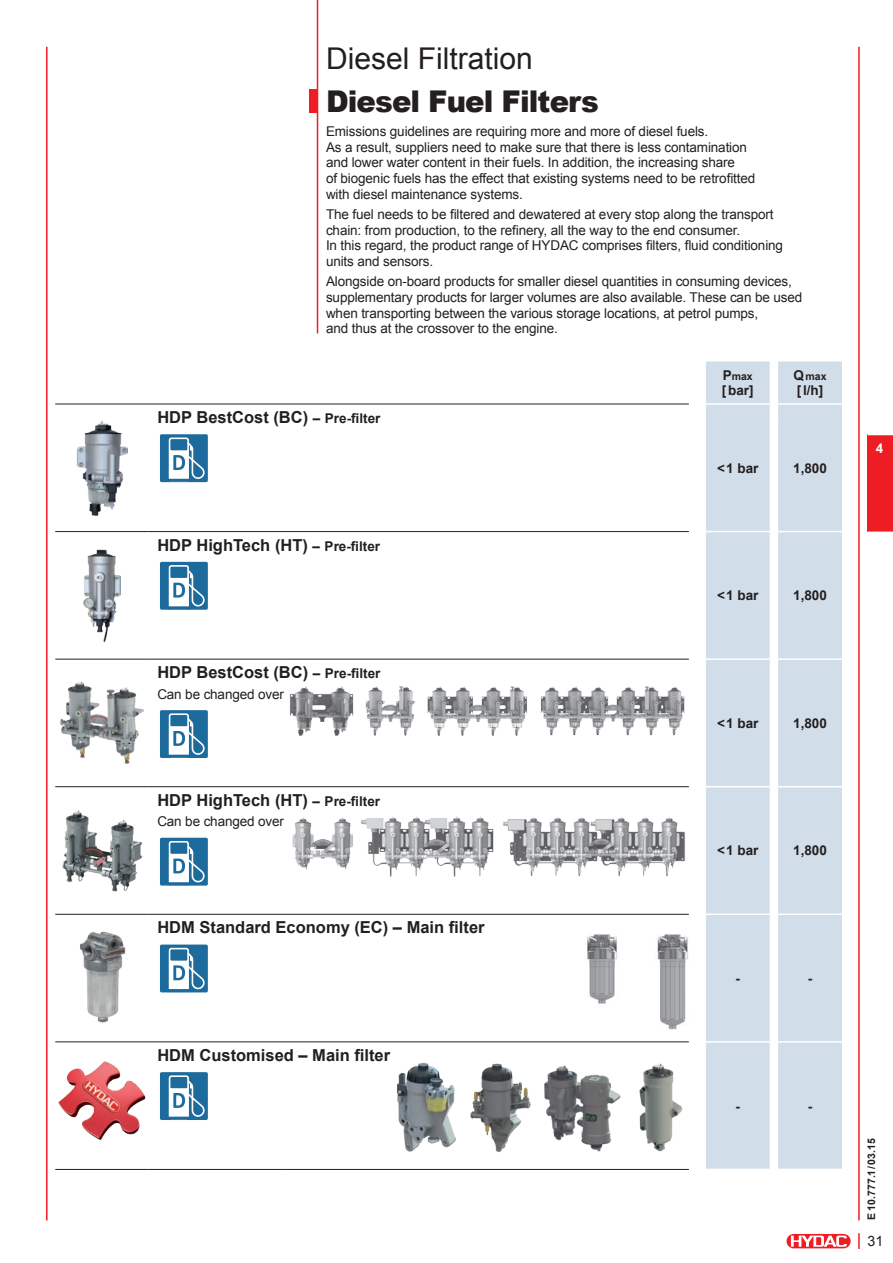
<style>
.page{position:relative;width:893px;height:1263px;background:#fff}
.page>*{position:absolute;margin:0;border:0;box-sizing:border-box;transform-origin:0 0}
.t1{font:900 30px "Arial";letter-spacing:-.03em;color:#231f20}
.t2{font:30px "Arial";color:#231f20}
.t3{font:700 16.5px "Arial";color:#231f20}
.t4{font:14.25px "Arial";color:#231f20}
.t5{font:13.5px/15.8px "Arial";letter-spacing:-.01em;color:#231f20}
.t6{font:700 13.5px "Arial";color:#231f20}
.t7{font:700 13.5px "Arial";color:#fff}
.t8{font:700 10.5px "Arial";color:#231f20}
.s1{font-size:13.5px}
</style>
<div class="page">
<div style="left:786px;top:1233px;width:65px;height:16px;border:1px solid #fff;border-radius:7px"></div>
<svg style="left:786px;top:1234px;width:65px;height:14px"></svg>
<svg style="left:791px;top:1235px;width:56px;height:12px"></svg>
<hr style="left:46px;top:47px;width:2px;height:1173px;background:#ee1d23">
<hr style="left:858px;top:47px;width:2px;height:1173px;background:#ee1d23">
<svg style="left:858px;top:1233px;width:2px;height:16px"></svg>
<div style="left:867px;top:434px;width:26px;height:98px;background:#ee1d23"></div>
<svg style="left:867px;top:434px;width:26px;height:1px"></svg>
<hr style="left:867px;top:531px;width:26px;height:2px;background:#fff">
<hr style="left:317px;top:0;width:1px;height:333px;background:#ee1d23">
<div style="left:309px;top:89px;width:8px;height:24px;background:#ee1d23"></div>
<svg style="left:706px;top:361px;width:136px;height:808px;background:#d3dfe9"></svg>
<hr style="left:55px;top:404px;width:94px;height:1px;background:#231f20">
<hr style="left:149px;top:404px;width:136px;height:1px;background:#231f20">
<hr style="left:285px;top:404px;width:404px;height:1px;background:#231f20">
<hr style="left:55px;top:531px;width:94px;height:1px;background:#231f20">
<hr style="left:149px;top:531px;width:136px;height:1px;background:#231f20">
<hr style="left:285px;top:531px;width:404px;height:1px;background:#231f20">
<hr style="left:55px;top:659px;width:94px;height:1px;background:#231f20">
<hr style="left:149px;top:659px;width:136px;height:1px;background:#231f20">
<hr style="left:285px;top:659px;width:404px;height:1px;background:#231f20">
<hr style="left:55px;top:786px;width:94px;height:1px;background:#231f20">
<hr style="left:149px;top:786px;width:136px;height:1px;background:#231f20">
<hr style="left:285px;top:786px;width:404px;height:1px;background:#231f20">
<hr style="left:55px;top:914px;width:94px;height:1px;background:#231f20">
<hr style="left:149px;top:914px;width:136px;height:1px;background:#231f20">
<hr style="left:285px;top:914px;width:404px;height:1px;background:#231f20">
<hr style="left:55px;top:1041px;width:94px;height:1px;background:#231f20">
<hr style="left:149px;top:1041px;width:136px;height:1px;background:#231f20">
<hr style="left:285px;top:1041px;width:404px;height:1px;background:#231f20">
<hr style="left:55px;top:1169px;width:94px;height:1px;background:#231f20">
<hr style="left:149px;top:1169px;width:136px;height:1px;background:#231f20">
<hr style="left:285px;top:1169px;width:404px;height:1px;background:#231f20">
<svg style="left:770px;top:422px;width:8px;height:2px"></svg>
<hr style="left:706px;top:531px;width:64px;height:1px;background:#fff">
<hr style="left:778px;top:531px;width:64px;height:1px;background:#fff">
<hr style="left:706px;top:403px;width:64px;height:2px;background:#fff">
<svg style="left:770px;top:403px;width:8px;height:2px"></svg>
<hr style="left:778px;top:403px;width:64px;height:2px;background:#fff">
<hr style="left:706px;top:658px;width:64px;height:2px;background:#fff">
<hr style="left:778px;top:658px;width:64px;height:2px;background:#fff">
<svg style="left:770px;top:658px;width:8px;height:2px"></svg>
<hr style="left:706px;top:786px;width:64px;height:1px;background:#fff">
<hr style="left:706px;top:913px;width:64px;height:2px;background:#fff">
<hr style="left:706px;top:1041px;width:64px;height:1px;background:#fff">
<hr style="left:778px;top:786px;width:64px;height:1px;background:#fff">
<hr style="left:778px;top:913px;width:64px;height:2px;background:#fff">
<hr style="left:778px;top:1041px;width:64px;height:1px;background:#fff">
<svg style="left:770px;top:913px;width:8px;height:2px"></svg>
<img style="left:77px;top:421px;width:50px;height:94px">
<div style="left:159px;top:433px;width:50px;height:50px;background:#1d6a9d;border-radius:3px"></div>
<div style="left:158px;top:432px;width:52px;height:52px;border:2px solid #fff;border-radius:3px"></div>
<svg style="left:169px;top:437px;width:36px;height:45px"></svg>
<hr style="left:168px;top:479px;width:23px;height:3px;background:#1d6a9d">
<img style="left:84px;top:549px;width:36px;height:93px">
<div style="left:159px;top:561px;width:50px;height:50px;background:#1d6a9d;border-radius:3px"></div>
<div style="left:158px;top:560px;width:52px;height:51px;border:2px solid #fff;border-radius:3px"></div>
<svg style="left:169px;top:565px;width:36px;height:44px"></svg>
<hr style="left:168px;top:606px;width:23px;height:3px;background:#1d6a9d">
<img style="left:60px;top:681px;width:84px;height:83px">
<div style="left:159px;top:709px;width:50px;height:50px;background:#1d6a9d;border-radius:3px"></div>
<div style="left:158px;top:708px;width:52px;height:52px;border:2px solid #fff;border-radius:3px"></div>
<svg style="left:169px;top:713px;width:36px;height:42px"></svg>
<hr style="left:168px;top:755px;width:23px;height:3px;background:#1d6a9d">
<img style="left:289px;top:686px;width:396px;height:50px">
<img style="left:62px;top:810px;width:81px;height:82px">
<div style="left:159px;top:837px;width:50px;height:49px;background:#1d6a9d;border-radius:3px"></div>
<div style="left:158px;top:836px;width:52px;height:51px;border:2px solid #fff;border-radius:3px"></div>
<svg style="left:169px;top:841px;width:36px;height:44px"></svg>
<hr style="left:168px;top:882px;width:23px;height:3px;background:#1d6a9d">
<img style="left:292px;top:816px;width:393px;height:61px">
<img style="left:80px;top:931px;width:46px;height:92px">
<div style="left:159px;top:944px;width:50px;height:49px;background:#1d6a9d;border-radius:3px"></div>
<div style="left:158px;top:943px;width:52px;height:51px;border:2px solid #fff;border-radius:3px"></div>
<svg style="left:169px;top:948px;width:36px;height:44px"></svg>
<hr style="left:168px;top:989px;width:23px;height:3px;background:#1d6a9d">
<img style="left:587px;top:934px;width:101px;height:95px">
<img style="left:58px;top:1061px;width:88px;height:80px">
<div style="left:159px;top:1071px;width:50px;height:50px;background:#1d6a9d;border-radius:3px"></div>
<div style="left:158px;top:1070px;width:52px;height:52px;border:2px solid #fff;border-radius:3px"></div>
<svg style="left:169px;top:1075px;width:36px;height:42px"></svg>
<img style="left:397px;top:1062px;width:59px;height:90px">
<img style="left:470px;top:1063px;width:61px;height:89px">
<img style="left:544px;top:1065px;width:77px;height:86px">
<img style="left:639px;top:1063px;width:44px;height:89px">
<h1 class="t2" style="left:326px;top:38px;width:208px">Diesel Filtration</h1>
<h1 class="t1" style="left:326px;top:79px;width:274px">Diesel Fuel Filters</h1>
<p class="t5" style="left:326px;top:123px;width:431px">Emissions guidelines are requiring more and more of diesel fuels.<br>As a result, suppliers need to make sure that there is less contamination and lower water content in their fuels. In addition, the increasing share<br>of biogenic fuels has the effect that existing systems need to be retrofitted with diesel maintenance systems.</p>
<p class="t5" style="left:326px;top:206px;width:459px">The fuel needs to be filtered and dewatered at every stop along the transport chain: from production, to the refinery, all the way to the end consumer.<br>In this regard, the product range of HYDAC comprises filters, fluid conditioning units and sensors.</p>
<p class="t5" style="left:326px;top:274px;width:478px">Alongside on-board products for smaller diesel quantities in consuming devices, supplementary products for larger volumes are also available. These can be used when transporting between the various storage locations, at petrol pumps,<br>and thus at the crossover to the engine.</p>
<p class="t8" style="left:723px;top:369px;width:32px"><span class="s1">P</span>max</p>
<p class="t6" style="left:722px;top:381px;width:33px">[bar]</p>
<p class="t8" style="left:794px;top:369px;width:34px"><span class="s1">Q</span>max</p>
<p class="t6" style="left:797px;top:381px;width:28px">[l/h]</p>
<p class="t3" style="left:157px;top:406px;width:225px">HDP BestCost (BC) <span class="s1">– Pre-filter</span></p>
<p class="t3" style="left:157px;top:534px;width:224px">HDP HighTech (HT) <span class="s1">– Pre-filter</span></p>
<p class="t3" style="left:157px;top:661px;width:225px">HDP BestCost (BC) <span class="s1">– Pre-filter</span></p>
<p class="t5" style="left:157px;top:686px;width:128px">Can be changed over</p>
<p class="t3" style="left:157px;top:789px;width:224px">HDP HighTech (HT) <span class="s1">– Pre-filter</span></p>
<p class="t5" style="left:157px;top:814px;width:128px">Can be changed over</p>
<p class="t3" style="left:157px;top:917px;width:329px">HDM Standard Economy (EC) – Main filter</p>
<p class="t3" style="left:157px;top:1044px;width:234px">HDM Customised – Main filter</p>
<p class="t6" style="left:717px;top:459px;width:43px">&lt;1 bar</p>
<p class="t6" style="left:793px;top:459px;width:35px">1,800</p>
<p class="t6" style="left:717px;top:586px;width:43px">&lt;1 bar</p>
<p class="t6" style="left:793px;top:586px;width:35px">1,800</p>
<p class="t6" style="left:717px;top:714px;width:43px">&lt;1 bar</p>
<p class="t6" style="left:793px;top:714px;width:35px">1,800</p>
<p class="t6" style="left:717px;top:842px;width:43px">&lt;1 bar</p>
<p class="t6" style="left:793px;top:842px;width:35px">1,800</p>
<p class="t6" style="left:735px;top:969px;width:6px">-</p>
<p class="t6" style="left:808px;top:969px;width:6px">-</p>
<p class="t6" style="left:735px;top:1097px;width:6px">-</p>
<p class="t6" style="left:808px;top:1097px;width:6px">-</p>
<p class="t7" style="left:876px;top:439px;width:9px">4</p>
<p class="t8" style="left:864px;top:1220px;width:84px;rotate:-90deg">E 10.777.1/03.15</p>
<p class="t4" style="left:867px;top:1231px;width:17px">31</p>
</div>
